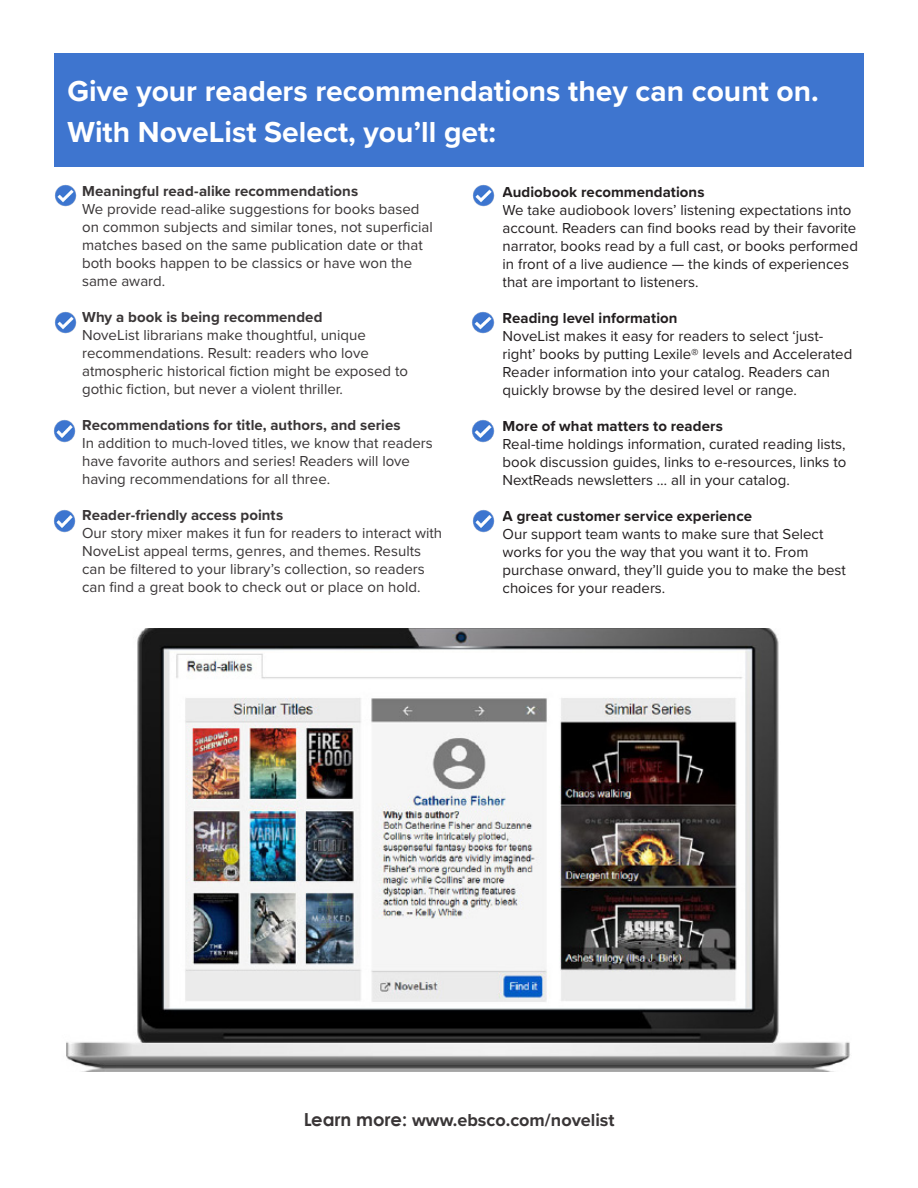
<style>
.page{position:relative;width:918px;height:1188px;background:#fff}
.page>*{position:absolute;margin:0;border:0;box-sizing:border-box;transform-origin:0 0}
.t1{font:700 30px "Proxima Nova";color:#fff}
.t2{font:700 18px "Proxima Nova";color:#231f20}
.checklist{font:15px/18px "Proxima Nova";color:#231f20}
.checklist_underneath{font:15px/18px "Proxima Nova";color:#231f20}
.checklist-2{font:700 15px "Proxima Nova";letter-spacing:.005em;color:#231f20}
.s1{font-family:"Century Gothic"}
</style>
<div class="page">
<div style="left:54px;top:53px;width:809px;height:113px;background:#3e75cf"></div>
<img style="left:66px;top:628px;width:784px;height:443px">
<img style="left:54px;top:312px;width:22px;height:22px">
<img style="left:54px;top:420px;width:22px;height:22px">
<img style="left:54px;top:510px;width:22px;height:22px">
<img style="left:472px;top:184px;width:23px;height:23px">
<img style="left:472px;top:312px;width:22px;height:22px">
<img style="left:472px;top:420px;width:22px;height:22px">
<img style="left:473px;top:510px;width:22px;height:22px">
<img style="left:54px;top:184px;width:22px;height:23px">
<p class="t1" style="left:68px;top:69px;width:753px">Give your readers recommendations they can count on.</p>
<p class="t1" style="left:68px;top:109px;width:430px">With NoveList Select, you’ll get:</p>
<p class="checklist-2" style="left:503px;top:181px;width:203px">Audiobook recommendations</p>
<p class="checklist" style="left:503px;top:200px;width:357px">We take audiobook lovers’ listening expectations into account. Readers can find books read by their favorite narrator, books read by a full cast, or books performed in front of a live audience — the kinds of experiences that are important to listeners.</p>
<p class="checklist-2" style="left:503px;top:307px;width:176px">Reading level information</p>
<p class="checklist_underneath" style="left:503px;top:326px;width:351px">NoveList makes it easy for readers to select ‘just&shy;right’ books by putting Lexile® levels and Accelerated Reader information into your catalog. Readers can quickly browse by the desired level or range.</p>
<p class="checklist-2" style="left:503px;top:415px;width:222px">More of what matters to readers</p>
<p class="checklist_underneath" style="left:503px;top:434px;width:345px;text-align:justify">Real-time holdings information, curated reading lists, book discussion guides, links to e-resources, links to NextReads newsletters … all in your catalog.</p>
<p class="checklist-2" style="left:503px;top:505px;width:251px">A great customer service experience</p>
<p class="checklist_underneath" style="left:503px;top:524px;width:345px">Our support team wants to make sure that Select works for you the way that you want it to. From purchase onward, they’ll guide you to make the best choices for your readers.</p>
<p class="checklist-2" style="left:82px;top:180px;width:278px">Meaningful read-alike recommendations</p>
<p class="checklist" style="left:82px;top:200px;width:352px">We provide read-alike suggestions for books based on common subjects and similar tones, not superficial matches based on the same publication date or that both books happen to be classics or have won the same award.</p>
<p class="checklist-2" style="left:82px;top:306px;width:242px">Why a book is being recommended</p>
<p class="checklist" style="left:82px;top:326px;width:327px">NoveList librarians make thoughtful, unique recommendations. Result: readers who love atmospheric historical fiction might be exposed to gothic fiction, but never a violent thriller.</p>
<p class="checklist-2" style="left:82px;top:414px;width:320px">Recommendations for title, authors, and series</p>
<p class="checklist" style="left:82px;top:434px;width:352px">In addition to much-loved titles, we know that readers have favorite authors and series! Readers will love having recommendations for all three.</p>
<p class="checklist-2" style="left:82px;top:504px;width:203px">Reader-friendly access points</p>
<p class="checklist" style="left:82px;top:524px;width:362px">Our story mixer makes it fun for readers to interact with NoveList appeal terms, genres, and themes. Results can be filtered to your library’s collection, so readers can find a great book to check out or place on hold.</p>
<p class="t2" style="left:303px;top:1106px;width:313px"><span class="s1">Learn more:</span> www.ebsco.com/novelist</p>
</div>
